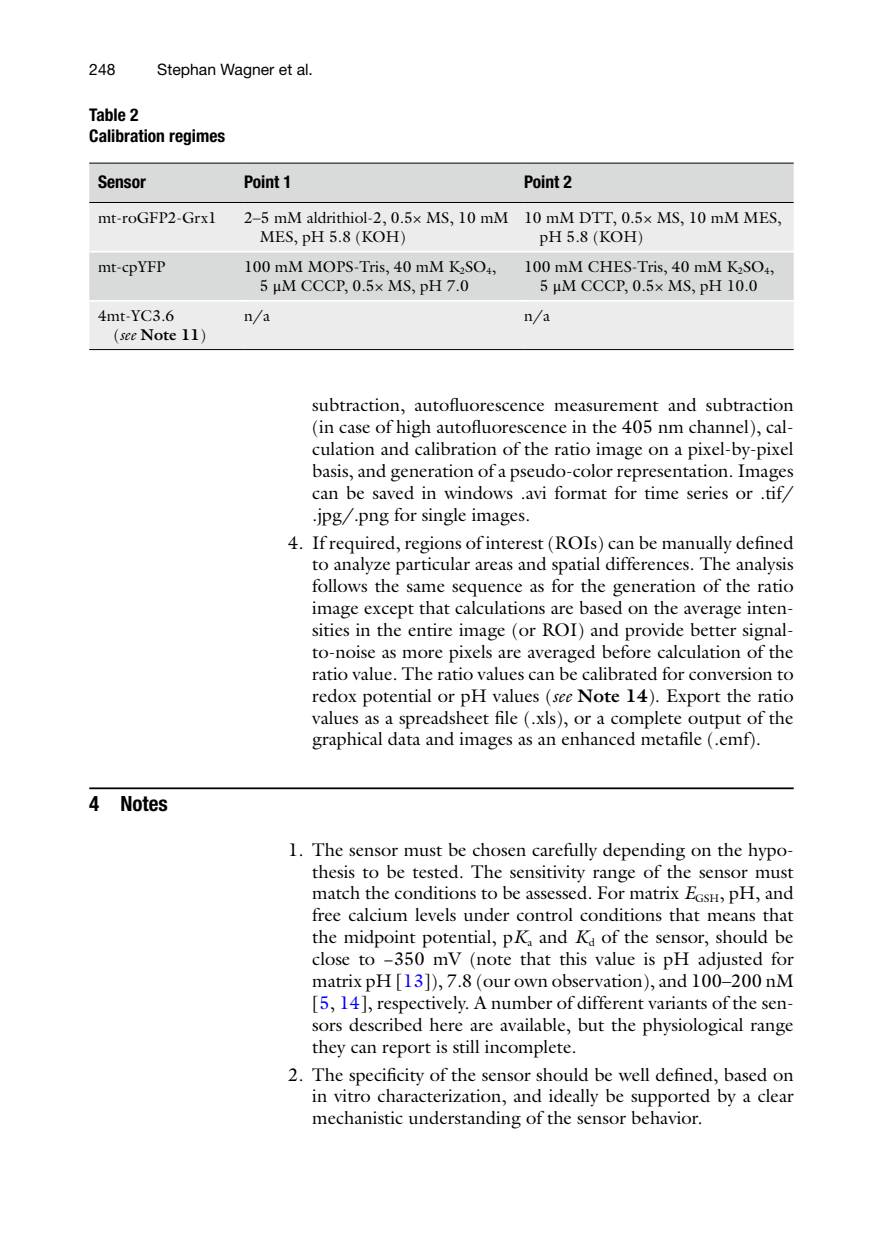
<style>
.page{position:relative;width:883px;height:1260px;background:#fff}
.page>*{position:absolute;margin:0;border:0;box-sizing:border-box;transform-origin:0 0}
.t1{font:700 condensed 21px "Pqdcrr Helvetica Neue";color:#000}
.t2{font:18.38px/21.9px "Xggghg Galliard";color:#000;text-align:justify}
.t3{font:700 condensed 17.5px/21px "Pqdcrr Helvetica Neue";color:#000}
.t4{font:15.75px/19.2px "Xggghg Galliard";color:#000}
.t5{font:15.75px "Wcrswj Helvetica Neue";color:#000}
.t6{font:700 15.75px "Ndfbff Galliard";color:#000}
.s1{font-family:"Mfdvyg STIX General"}
.s2{font-family:"Xggghg Galliard";font-weight:400}
.s3{font-family:"Mlyqkq Galliard";font-weight:400;font-style:italic}
.s4{font-family:"Mlyqkq Galliard";font-style:italic}
.s5{font-family:"Ndfbff Galliard";font-weight:700}
.s6{color:#0000fa}
</style>
<div class="page">
<hr style="left:89px;top:787px;width:705px;height:2px;background:#000">
<div style="left:89px;top:164px;width:705px;height:38px;background:#d9dada"></div>
<svg style="left:89px;top:203px;width:705px;height:146px;background:#e5e6e6"></svg>
<hr style="left:89px;top:163px;width:155px;height:1px;background:#000">
<hr style="left:89px;top:202px;width:155px;height:1px;background:#000">
<hr style="left:244px;top:163px;width:280px;height:1px;background:#000">
<hr style="left:244px;top:202px;width:280px;height:1px;background:#000">
<hr style="left:524px;top:163px;width:270px;height:1px;background:#000">
<hr style="left:524px;top:202px;width:270px;height:1px;background:#000">
<hr style="left:89px;top:251px;width:705px;height:2px;background:#fff">
<hr style="left:244px;top:300px;width:280px;height:2px;background:#fff">
<hr style="left:244px;top:349px;width:280px;height:1px;background:#000">
<hr style="left:524px;top:300px;width:270px;height:2px;background:#fff">
<hr style="left:524px;top:349px;width:270px;height:1px;background:#000">
<hr style="left:89px;top:300px;width:155px;height:2px;background:#fff">
<hr style="left:89px;top:349px;width:155px;height:1px;background:#000">
<p class="t5" style="left:89px;top:64px;width:28px">248</p>
<p class="t5" style="left:157px;top:64px;width:157px">Stephan Wagner et al.</p>
<p class="t3" style="left:89px;top:105px;width:137px">Table 2<br>Calibration regimes</p>
<p class="t3" style="left:98px;top:173px;width:49px">Sensor</p>
<p class="t3" style="left:244px;top:173px;width:49px">Point 1</p>
<p class="t3" style="left:524px;top:173px;width:49px">Point 2</p>
<p class="t4" style="left:98px;top:209px;width:121px">mt-roGFP2-Grx1</p>
<p class="t4" style="left:260px;top:209px;width:250px;text-indent:-16px">2–5 mM aldrithiol-2, 0.5× MS, 10 mM<br>MES, pH 5.8 (KOH)</p>
<p class="t4" style="left:540px;top:209px;width:243px;text-indent:-16px">10 mM DTT, 0.5× MS, 10 mM MES, pH 5.8 (KOH)</p>
<p class="t4" style="left:98px;top:259px;width:69px">mt-cpYFP</p>
<p class="t4" style="left:260px;top:259px;width:238px;text-indent:-16px">100 mM MOPS-Tris, 40 mM K <sub>2</sub>SO <sub>4</sub>,<br>5 <span class="s1">μ</span>M CCCP, 0.5× MS, pH 7.0</p>
<p class="t4" style="left:524px;top:259px;width:252px;text-align:center">100 mM CHES-Tris, 40 mM K <sub>2</sub>SO <sub>4</sub>,<br>5 <span class="s1">μ</span>M CCCP, 0.5× MS, pH 10.0</p>
<p class="t4" style="left:98px;top:308px;width:78px">4mt-YC3.6</p>
<p class="t6" style="left:114px;top:329px;width:94px"><span class="s2">(</span> <span class="s3">see</span> Note 11<span class="s2">)</span></p>
<p class="t4" style="left:244px;top:308px;width:27px">n/a</p>
<p class="t4" style="left:524px;top:308px;width:27px">n/a</p>
<p class="t1" style="left:89px;top:796px;width:80px">4 Notes</p>
<p class="t2" style="left:312px;top:396px;width:483px">subtraction, autofluorescence measurement and subtraction (in case of high autofluorescence in the 405 nm channel), cal&shy;culation and calibration of the ratio image on a pixel-by-pixel basis, and generation of a pseudo-color representation. Images can be saved in windows .avi format for time series or .tif/ .jpg/.png for single images.</p>
<p class="t2" style="left:312px;top:533px;width:483px;text-indent:-24px">4. If required, regions of interest (ROIs) can be manually defined to analyze particular areas and spatial differences. The analysis follows the same sequence as for the generation of the ratio image except that calculations are based on the average inten&shy;sities in the entire image (or ROI) and provide better signal&shy;to-noise as more pixels are averaged before calculation of the ratio value. The ratio values can be calibrated for conversion to redox potential or pH values ( <span class="s4">see</span> <span class="s5">Note 14</span>). Export the ratio values as a spreadsheet file (.xls), or a complete output of the graphical data and images as an enhanced metafile (.emf).</p>
<p class="t2" style="left:312px;top:840px;width:483px;text-indent:-24px">1. The sensor must be chosen carefully depending on the hypo&shy;thesis to be tested. The sensitivity range of the sensor must match the conditions to be assessed. For matrix <span class="s4">E</span> <sub>GSH</sub> , pH, and free calcium levels under control conditions that means that the midpoint potential, p <span class="s4">K</span><sub>a</sub> and <span class="s4">K</span><sub>d</sub> of the sensor, should be close to −350 mV (note that this value is pH adjusted for matrix pH [ <span class="s6">13</span>]), 7.8 (our own observation), and 100–200 nM [ <span class="s6">5</span>, <span class="s6">14</span>], respectively. A number of different variants of the sen&shy;sors described here are available, but the physiological range they can report is still incomplete.</p>
<p class="t2" style="left:312px;top:1065px;width:483px;text-indent:-24px">2. The specificity of the sensor should be well defined, based on in vitro characterization, and ideally be supported by a clear mechanistic understanding of the sensor behavior.</p>
</div>
